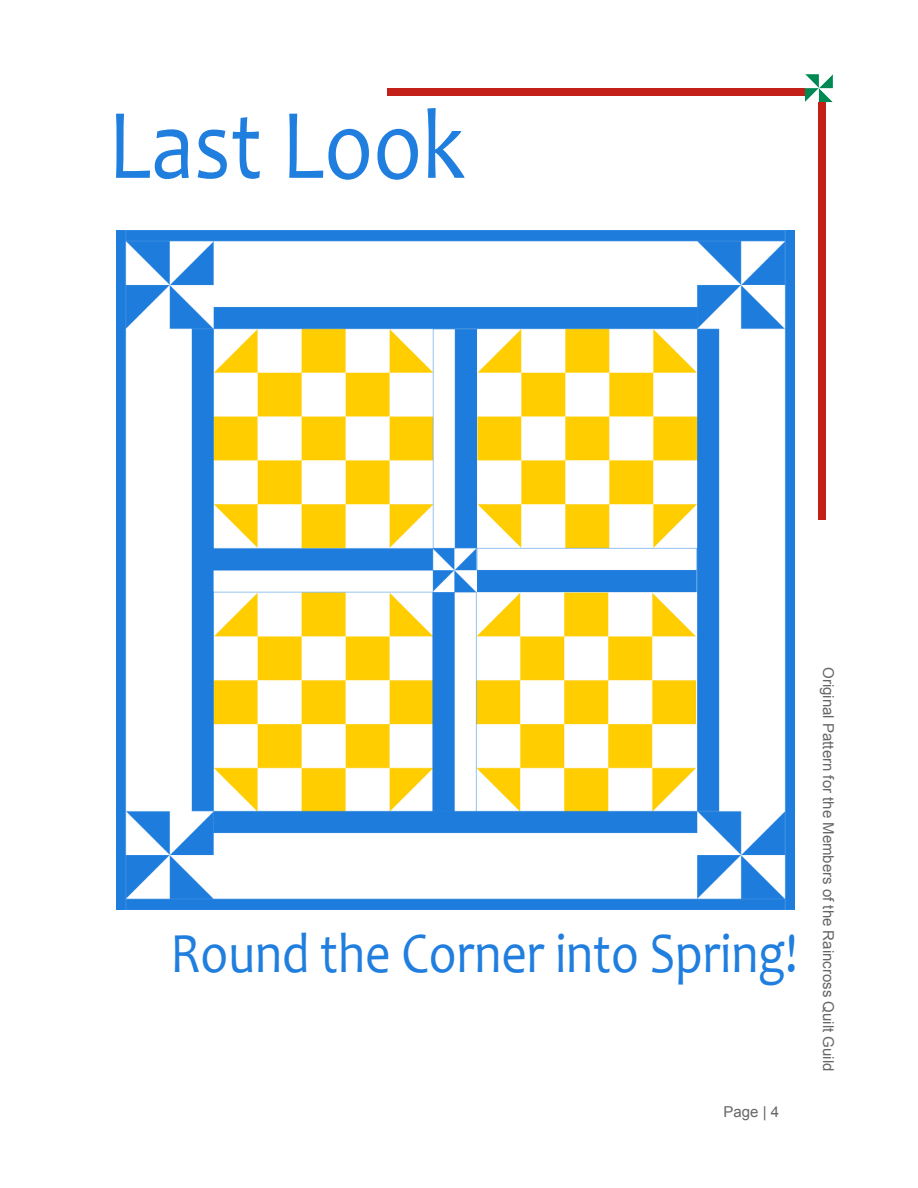
<style>
.page{position:relative;width:918px;height:1188px;background:#fff}
.page>*{position:absolute;margin:0;border:0;box-sizing:border-box;transform-origin:0 0}
.t1{font:100.95px "Candara";color:#207ede;scale:.87 1}
.t2{font:57.3px "Candara";color:#207ede;scale:.87 1}
.t3{font:15px "Arial";color:#666}
</style>
<div class="page">
<svg style="left:805px;top:74px;width:28px;height:28px"></svg>
<div style="left:387px;top:88px;width:418px;height:7px;background:#c4201a"></div>
<div style="left:819px;top:102px;width:7px;height:418px;background:#c4201a"></div>
<img style="left:116px;top:231px;width:679px;height:679px">
<h1 class="t1" style="left:108px;top:105px;width:412px">Last Look</h1>
<h2 class="t2" style="left:170px;top:930px;width:723px">Round the Corner into Spring!</h2>
<p class="t3" style="left:724px;top:1106px;width:57px">Page | 4</p>
<p class="t3" style="left:834px;top:667px;width:406px;rotate:90deg">Original Pattern for the Members of the Raincross Quilt Guild</p>
</div>
